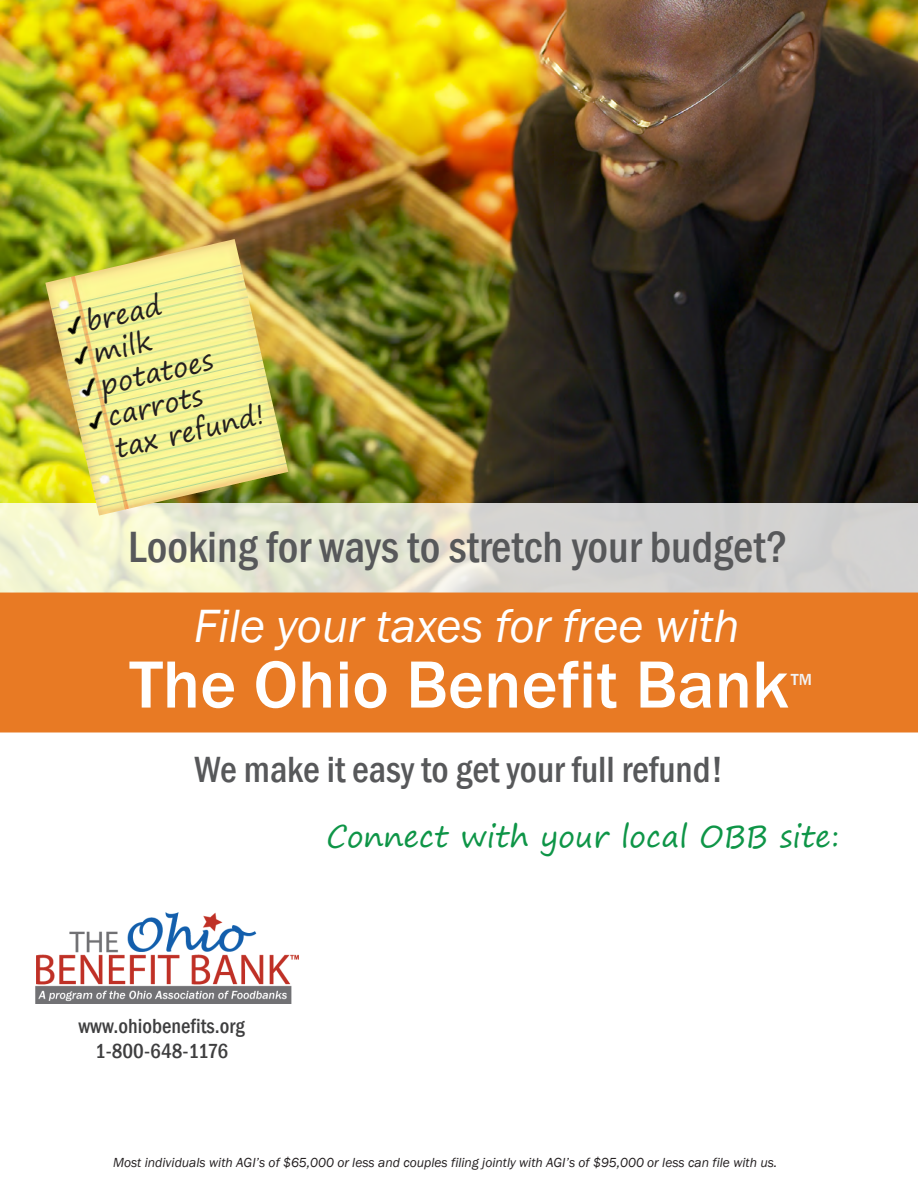
<style>
.page{position:relative;width:918px;height:1188px;background:#fff}
.page>*{position:absolute;margin:0;border:0;box-sizing:border-box;transform-origin:0 0}
.t1{font:500 69px "Franklin Gothic";color:#fff}
.t2{font:italic 48px "Franklin Gothic";color:#fff}
.t3{font:500 condensed 45px "Franklin Gothic";color:#57585a}
.t4{font:500 condensed 37.5px "Franklin Gothic";color:#57585a}
.t5{font:30px "Segoe Print";color:#0e9547}
.t6{font:27px/32.4px "Segoe Print";color:#231f20}
.t7{font:500 condensed 21px/25.2px "Franklin Gothic";color:#3e3e3f;text-align:center}
.t8{font:500 16.5px "Franklin Gothic";color:#f2f3f4}
.t9{font:italic 13.5px "Franklin Gothic";color:#231f20}
</style>
<div class="page">
<img style="left:0;top:0;width:918px;height:504px">
<img style="left:35px;top:912px;width:263px;height:91px">
<svg style="left:0;top:504px;width:918px;height:89px;background:#deddd0"></svg>
<div style="left:0;top:593px;width:918px;height:139px;background:#e87a24"></div>
<img style="left:45px;top:239px;width:243px;height:277px">
<img style="left:60px;top:311px;width:31px;height:30px">
<img style="left:67px;top:341px;width:31px;height:30px">
<img style="left:74px;top:373px;width:31px;height:29px">
<img style="left:81px;top:406px;width:31px;height:30px">
<h3 class="t6" style="left:82px;top:306px;width:154px;rotate:-13deg">bread<br>milk potatoes carrots<br>tax refund!</h3>
<h3 class="t3" style="left:128px;top:518px;width:661px">Looking for ways to stretch your budget?</h3>
<h2 class="t2" style="left:194px;top:596px;width:547px">File your taxes for free with</h2>
<h1 class="t1" style="left:129px;top:642px;width:661px">The Ohio Benefit Bank</h1>
<p class="t8" style="left:791px;top:669px;width:23px">TM</p>
<h3 class="t4" style="left:195px;top:745px;width:530px">We make it easy to get your full refund!</h3>
<h3 class="t7" style="left:78px;top:1013px;width:168px">www.ohiobenefits.org<br>1-800-648-1176</h3>
<h3 class="t5" style="left:326px;top:809px;width:515px">Connect with your local OBB site:</h3>
<p class="t9" style="left:113px;top:1154px;width:666px">Most individuals with AGI’s of $65,000 or less and couples filing jointly with AGI’s of $95,000 or less can file with us.</p>
</div>
